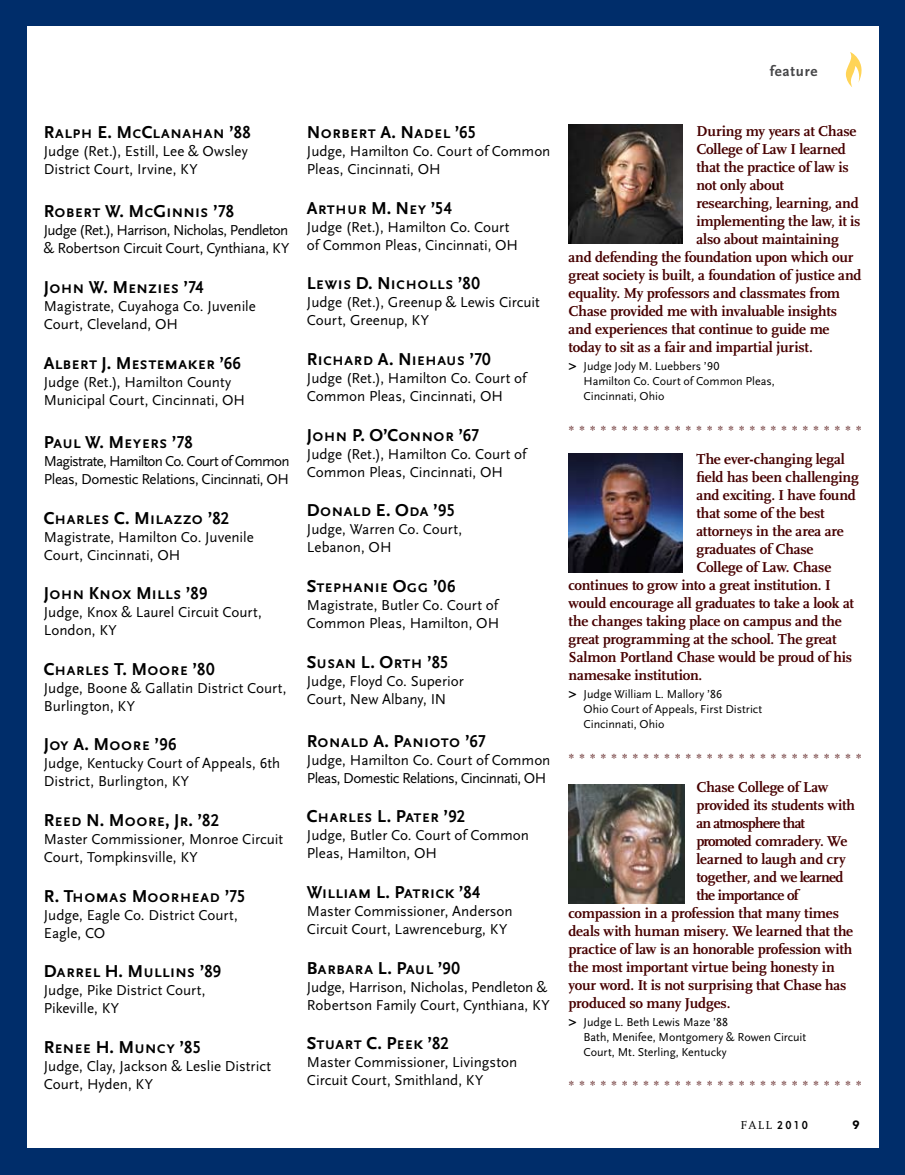
<style>
.page{position:relative;width:905px;height:1175px;background:#fff}
.page>*{position:absolute;margin:0;border:0;box-sizing:border-box;transform-origin:0 0}
.t1{font:700 18px "AD Scala Sans Caps";letter-spacing:-.01em;color:#000}
.t2{font:15px/18px "AD Scala Sans Tab Romein";letter-spacing:-.005em;color:#000}
.t3{font:700 15px "AD Scala";letter-spacing:-.015em;color:#470000}
.t4{font:15px/18px "AD Scala Sans Tab Romein";letter-spacing:-.03em;color:#000}
.t5{font:15px/18px "AD Scala Sans Tab Romein";letter-spacing:-.04em;color:#000}
.t6{font:15px/18px "AD Scala Sans Tab Romein";letter-spacing:-.035em;color:#000}
.t7{font:700 15px "AD Scala";letter-spacing:-.035em;color:#470000}
.t8{font:700 15px "AD Scala";letter-spacing:-.06em;color:#470000}
.t9{font:700 15px "AD Scala";letter-spacing:-.045em;color:#470000}
.t10{font:700 15px "AD Scala Sans Tab";letter-spacing:.05em;color:#464648}
.t11{font:12px/15px "AD Scala Sans Tab Romein";color:#000}
.t12{font:12px "Times";color:#470000}
.t13{font:12px "AD Scala Caps Romein";color:#000}
.t14{font:900 12px "Avenir";color:#000}
.s1{font-family:"AD Scala";font-weight:800;font-size:15px}
.s2{font-family:"AD Scala Sans Tab";font-weight:700}
</style>
<div class="page">
<div style="left:0;top:0;width:904px;height:1174px;background:#002d6a"></div>
<div style="left:27px;top:27px;width:851px;height:1121px;background:#fff"></div>
<svg style="left:845px;top:52px;width:17px;height:35px"></svg>
<img style="left:568px;top:124px;width:115px;height:119px">
<img style="left:568px;top:453px;width:115px;height:119px">
<img style="left:568px;top:784px;width:116px;height:119px">
<p class="t10" style="left:769px;top:63px;width:49px">feature</p>
<p class="t1" style="left:44px;top:123px;width:209px">Ralph E. McClanahan ’88</p>
<p class="t2" style="left:44px;top:142px;width:205px">Judge (Ret.), Estill, Lee &amp; Owsley<br>District Court, Irvine, KY</p>
<p class="t1" style="left:44px;top:202px;width:192px">Robert W. McGinnis ’78</p>
<p class="t4" style="left:44px;top:222px;width:247px">Judge (Ret.), Harrison, Nicholas, Pendleton &amp; Robertson Circuit Court, Cynthiana, KY</p>
<p class="t1" style="left:44px;top:277px;width:162px">John W. Menzies ’74</p>
<p class="t2" style="left:44px;top:297px;width:213px">Magistrate, Cuyahoga Co. Juvenile<br>Court, Cleveland, OH</p>
<p class="t1" style="left:44px;top:353px;width:199px">Albert J. Mestemaker ’66</p>
<p class="t2" style="left:44px;top:373px;width:203px">Judge (Ret.), Hamilton County<br>Municipal Court, Cincinnati, OH</p>
<p class="t1" style="left:44px;top:432px;width:151px">Paul W. Meyers ’78</p>
<p class="t5" style="left:44px;top:452px;width:247px">Magistrate, Hamilton Co. Court of Common<br>Pleas, Domestic Relations, Cincinnati, OH</p>
<p class="t1" style="left:44px;top:508px;width:187px">Charles C. Milazzo ’82</p>
<p class="t2" style="left:44px;top:528px;width:211px">Magistrate, Hamilton Co. Juvenile<br>Court, Cincinnati, OH</p>
<p class="t1" style="left:44px;top:583px;width:165px">John Knox Mills ’89</p>
<p class="t2" style="left:44px;top:603px;width:219px">Judge, Knox &amp; Laurel Circuit Court,<br>London, KY</p>
<p class="t1" style="left:44px;top:659px;width:172px">Charles T. Moore ’80</p>
<p class="t2" style="left:44px;top:679px;width:244px">Judge, Boone &amp; Gallatin District Court,<br>Burlington, KY</p>
<p class="t1" style="left:44px;top:735px;width:134px">Joy A. Moore ’96</p>
<p class="t2" style="left:44px;top:754px;width:238px">Judge, Kentucky Court of Appeals, 6th<br>District, Burlington, KY</p>
<p class="t1" style="left:44px;top:810px;width:177px">Reed N. Moore, Jr. ’82</p>
<p class="t2" style="left:44px;top:830px;width:241px">Master Commissioner, Monroe Circuit<br>Court, Tompkinsville, KY</p>
<p class="t1" style="left:44px;top:886px;width:203px">R. Thomas Moorhead ’75</p>
<p class="t2" style="left:44px;top:906px;width:195px">Judge, Eagle Co. District Court,<br>Eagle, CO</p>
<p class="t1" style="left:44px;top:961px;width:179px">Darrel H. Mullins ’89</p>
<p class="t2" style="left:44px;top:981px;width:163px">Judge, Pike District Court,<br>Pikeville, KY</p>
<p class="t1" style="left:44px;top:1037px;width:159px">Renee H. Muncy ’85</p>
<p class="t2" style="left:44px;top:1057px;width:229px">Judge, Clay, Jackson &amp; Leslie District<br>Court, Hyden, KY</p>
<p class="t1" style="left:307px;top:123px;width:171px">Norbert A. Nadel ’65</p>
<p class="t2" style="left:307px;top:142px;width:245px">Judge, Hamilton Co. Court of Common<br>Pleas, Cincinnati, OH</p>
<p class="t1" style="left:307px;top:198px;width:147px">Arthur M. Ney ’54</p>
<p class="t2" style="left:307px;top:218px;width:213px">Judge (Ret.), Hamilton Co. Court of Common Pleas, Cincinnati, OH</p>
<p class="t1" style="left:307px;top:274px;width:175px">Lewis D. Nicholls ’80</p>
<p class="t2" style="left:307px;top:294px;width:234px">Judge (Ret.), Greenup &amp; Lewis Circuit<br>Court, Greenup, KY</p>
<p class="t1" style="left:307px;top:349px;width:185px">Richard A. Niehaus ’70</p>
<p class="t2" style="left:307px;top:369px;width:221px">Judge (Ret.), Hamilton Co. Court of<br>Common Pleas, Cincinnati, OH</p>
<p class="t1" style="left:307px;top:425px;width:174px">John P. O’Connor ’67</p>
<p class="t2" style="left:307px;top:445px;width:221px">Judge (Ret.), Hamilton Co. Court of<br>Common Pleas, Cincinnati, OH</p>
<p class="t1" style="left:307px;top:501px;width:150px">Donald E. Oda ’95</p>
<p class="t2" style="left:307px;top:520px;width:157px">Judge, Warren Co. Court,<br>Lebanon, OH</p>
<p class="t1" style="left:307px;top:576px;width:150px">Stephanie Ogg ’06</p>
<p class="t2" style="left:307px;top:596px;width:194px">Magistrate, Butler Co. Court of<br>Common Pleas, Hamilton, OH</p>
<p class="t1" style="left:307px;top:652px;width:143px">Susan L. Orth ’85</p>
<p class="t2" style="left:307px;top:672px;width:158px">Judge, Floyd Co. Superior<br>Court, New Albany, IN</p>
<p class="t1" style="left:307px;top:731px;width:181px">Ronald A. Panioto ’67</p>
<p class="t6" style="left:307px;top:751px;width:245px">Judge, Hamilton Co. Court of Common<br>Pleas, Domestic Relations, Cincinnati, OH</p>
<p class="t1" style="left:307px;top:807px;width:160px">Charles L. Pater ’92</p>
<p class="t2" style="left:307px;top:826px;width:223px">Judge, Butler Co. Court of Common<br>Pleas, Hamilton, OH</p>
<p class="t1" style="left:307px;top:882px;width:175px">William L. Patrick ’84</p>
<p class="t2" style="left:307px;top:902px;width:207px">Master Commissioner, Anderson<br>Circuit Court, Lawrenceburg, KY</p>
<p class="t1" style="left:307px;top:958px;width:155px">Barbara L. Paul ’90</p>
<p class="t2" style="left:307px;top:978px;width:244px">Judge, Harrison, Nicholas, Pendleton &amp;<br>Robertson Family Court, Cynthiana, KY</p>
<p class="t1" style="left:307px;top:1033px;width:144px">Stuart C. Peek ’82</p>
<p class="t2" style="left:307px;top:1053px;width:212px">Master Commissioner, Livingston<br>Circuit Court, Smithland, KY</p>
<p class="t3" style="left:696px;top:123px;width:161px">During my years at Chase</p>
<p class="t3" style="left:696px;top:141px;width:151px">College of Law I learned</p>
<p class="t3" style="left:696px;top:159px;width:154px">that the practice of law is</p>
<p class="t3" style="left:696px;top:177px;width:89px">not only about</p>
<p class="t3" style="left:696px;top:195px;width:164px">researching, learning, and</p>
<p class="t3" style="left:696px;top:213px;width:166px">implementing the law, it is</p>
<p class="t3" style="left:696px;top:231px;width:144px">also about maintaining</p>
<p class="t3" style="left:568px;top:249px;width:286px">and defending the foundation upon which our</p>
<p class="t3" style="left:568px;top:267px;width:294px">great society is built, a foundation of justice and</p>
<p class="t3" style="left:568px;top:285px;width:273px">equality. My professors and classmates from</p>
<p class="t3" style="left:568px;top:303px;width:270px">Chase provided me with invaluable insights</p>
<p class="t3" style="left:568px;top:321px;width:262px">and experiences that continue to guide me</p>
<p class="t3" style="left:568px;top:339px;width:246px">today to sit as a fair and impartial jurist.</p>
<p class="t11" style="left:583px;top:359px;width:193px;text-indent:-15px"><span class="s1">&gt;</span> Judge Jody M. Luebbers ’90<br>Hamilton Co. Court of Common Pleas,<br>Cincinnati, Ohio</p>
<p class="t12" style="left:568px;top:418px;width:295px">****************************</p>
<p class="t3" style="left:696px;top:450px;width:150px">The ever-changing legal</p>
<p class="t3" style="left:696px;top:468px;width:164px">field has been challenging</p>
<p class="t3" style="left:696px;top:486px;width:161px">and exciting. I have found</p>
<p class="t3" style="left:696px;top:504px;width:130px">that some of the best</p>
<p class="t3" style="left:696px;top:522px;width:149px">attorneys in the area are</p>
<p class="t3" style="left:696px;top:540px;width:119px">graduates of Chase</p>
<p class="t3" style="left:696px;top:558px;width:136px">College of Law. Chase</p>
<p class="t3" style="left:568px;top:576px;width:264px">continues to grow into a great institution. I</p>
<p class="t3" style="left:568px;top:594px;width:287px">would encourage all graduates to take a look at</p>
<p class="t3" style="left:568px;top:612px;width:274px">the changes taking place on campus and the</p>
<p class="t3" style="left:568px;top:630px;width:269px">great programming at the school. The great</p>
<p class="t3" style="left:568px;top:648px;width:285px">Salmon Portland Chase would be proud of his</p>
<p class="t3" style="left:568px;top:666px;width:135px">namesake institution.</p>
<p class="t11" style="left:583px;top:686px;width:180px;text-indent:-15px"><span class="s1">&gt;</span> Judge William L. Mallory ’86<br>Ohio Court of Appeals, First District<br>Cincinnati, Ohio</p>
<p class="t12" style="left:568px;top:746px;width:295px">****************************</p>
<p class="t3" style="left:696px;top:778px;width:134px">Chase College of Law</p>
<p class="t3" style="left:696px;top:796px;width:160px">provided its students with</p>
<p class="t8" style="left:696px;top:814px;width:110px">an atmosphere that</p>
<p class="t7" style="left:696px;top:832px;width:152px">promoted comradery. We</p>
<p class="t3" style="left:696px;top:850px;width:151px">learned to laugh and cry</p>
<p class="t3" style="left:696px;top:868px;width:149px">together, and we learned</p>
<p class="t9" style="left:696px;top:886px;width:104px">the importance of</p>
<p class="t3" style="left:568px;top:904px;width:272px">compassion in a profession that many times</p>
<p class="t3" style="left:568px;top:922px;width:286px">deals with human misery. We learned that the</p>
<p class="t3" style="left:568px;top:940px;width:285px">practice of law is an honorable profession with</p>
<p class="t3" style="left:568px;top:958px;width:268px">the most important virtue being honesty in</p>
<p class="t3" style="left:568px;top:976px;width:279px">your word. It is not surprising that Chase has</p>
<p class="t3" style="left:568px;top:994px;width:163px">produced so many Judges.</p>
<p class="t11" style="left:583px;top:1014px;width:224px;text-indent:-15px"><span class="s1">&gt;</span> Judge L. Beth Lewis Maze ’88<br>Bath, Menifee, Montgomery &amp; Rowen Circuit<br>Court, Mt. Sterling, Kentucky</p>
<p class="t12" style="left:568px;top:1074px;width:295px">****************************</p>
<p class="t13" style="left:740px;top:1118px;width:69px">FALL <span class="s2">2010</span></p>
<p class="t14" style="left:852px;top:1117px;width:9px">9</p>
</div>
